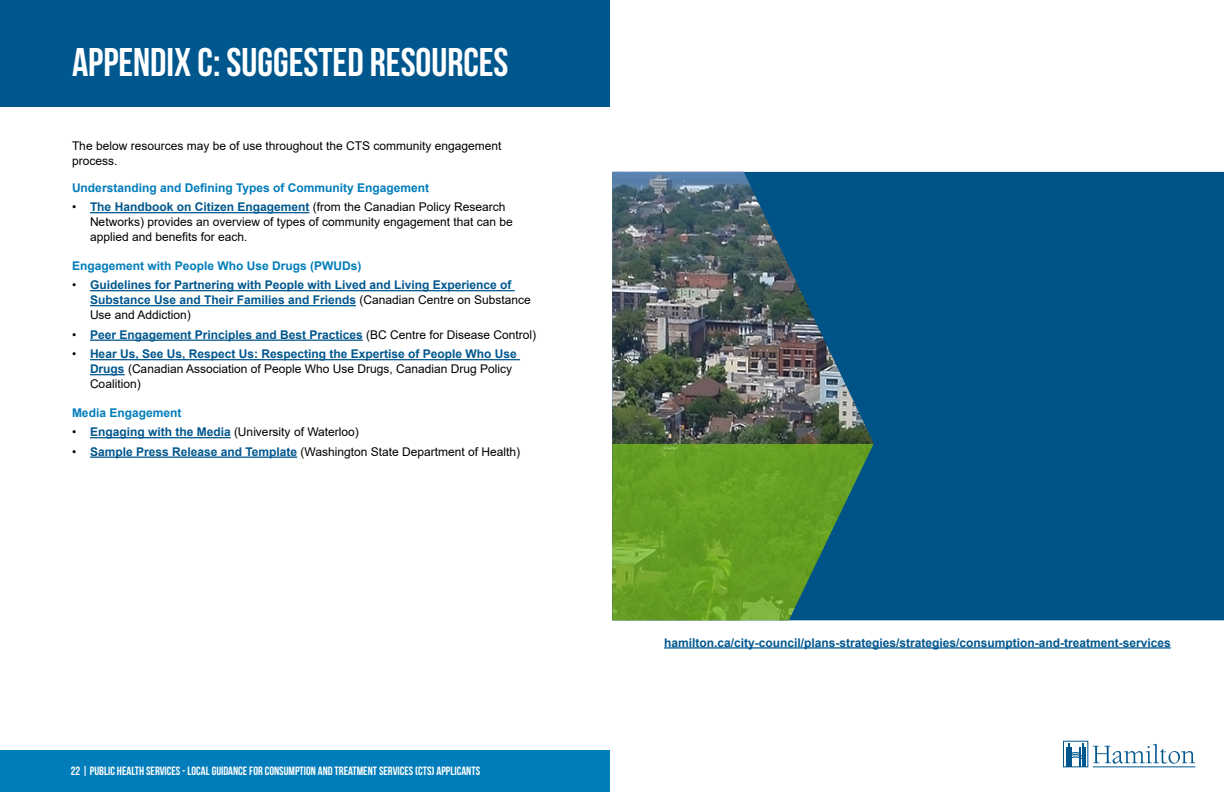
<style>
.page{position:relative;width:1224px;height:792px;background:#fff}
.page>*{position:absolute;margin:0;border:0;box-sizing:border-box;transform-origin:0 0}
.t1{font:40px "Bebas Neue";color:#fff}
.t2{font:12px/15px "Arial";color:#000}
.t3{font:700 12px/15px "Arial";color:#00578e}
.t4{font:12px "Bebas Neue";color:#fff}
.t5{font:700 12px "Arial";color:#007dba}
.s1{font-weight:700;color:#00578e}
.s2{font-weight:400;color:#000}
</style>
<div class="page">
<div style="left:0;top:750px;width:1224px;height:42px;background:#007dba"></div>
<div style="left:0;top:0;width:610px;height:107px;background:#00578e"></div>
<hr style="left:90px;top:212px;width:219px;height:1px;background:#00578e">
<hr style="left:90px;top:290px;width:425px;height:1px;background:#00578e">
<hr style="left:90px;top:305px;width:266px;height:1px;background:#00578e">
<hr style="left:90px;top:340px;width:273px;height:1px;background:#00578e">
<hr style="left:90px;top:359px;width:430px;height:1px;background:#00578e">
<hr style="left:90px;top:374px;width:35px;height:1px;background:#00578e">
<hr style="left:90px;top:437px;width:141px;height:1px;background:#00578e">
<hr style="left:90px;top:457px;width:207px;height:1px;background:#00578e">
<div style="left:611px;top:0;width:613px;height:792px;background:#fff"></div>
<div style="left:874px;top:172px;width:350px;height:448px;background:#005387"></div>
<img style="left:612px;top:172px;width:262px;height:272px">
<svg style="left:612px;top:444px;width:262px;height:176px;background:#569334"></svg>
<div style="left:1063px;top:741px;width:25px;height:26px;border:1px solid #00578d"></div>
<svg style="left:1066px;top:744px;width:19px;height:23px"></svg>
<hr style="left:1093px;top:766px;width:102px;height:1px;background:#00578d">
<svg style="left:1093px;top:744px;width:102px;height:20px"></svg>
<hr style="left:664px;top:647px;width:507px;height:2px;background:#00578e">
<h1 class="t1" style="left:72px;top:40px;width:438px">APPENDIX C: SUGGESTED RESOURCES</h1>
<p class="t2" style="left:72px;top:138px;width:431px">The below resources may be of use throughout the CTS community engagement process.</p>
<p class="t5" style="left:72px;top:179px;width:359px">Understanding and Defining Types of Community Engagement</p>
<p class="t2" style="left:90px;top:200px;width:424px;text-indent:-18px">• <span class="s1">The Handbook on Citizen Engagement</span> (from the Canadian Policy Research<br>Networks) provides an overview of types of community engagement that can be applied and benefits for each.</p>
<p class="t5" style="left:72px;top:257px;width:291px">Engagement with People Who Use Drugs (PWUDs)</p>
<p class="t3" style="left:90px;top:278px;width:442px;text-indent:-18px"><span class="s2">•</span> Guidelines for Partnering with People with Lived and Living Experience of<br>Substance Use and Their Families and Friends <span class="s2">(Canadian Centre on Substance<br>Use and Addiction)</span></p>
<p class="t3" style="left:72px;top:327px;width:466px"><span class="s2">•</span> Peer Engagement Principles and Best Practices <span class="s2">(BC Centre for Disease Control)</span></p>
<p class="t2" style="left:90px;top:347px;width:428px;text-indent:-18px">• <span class="s1">Hear Us, See Us, Respect Us: Respecting the Expertise of People Who Use<br>Drugs</span> (Canadian Association of People Who Use Drugs, Canadian Drug Policy<br>Coalition)</p>
<p class="t5" style="left:72px;top:404px;width:111px">Media Engagement</p>
<p class="t2" style="left:72px;top:425px;width:288px">• <span class="s1">Engaging with the Media</span> (University of Waterloo)</p>
<p class="t2" style="left:72px;top:444px;width:450px">• <span class="s1">Sample Press Release and Template</span> (Washington State Department of Health)</p>
<p class="t4" style="left:182px;top:764px;width:191px">INDIGENO S HEALTH STRATEGY 2022 INTERM REPORT</p>
<p class="t4" style="left:71px;top:765px;width:411px">22 | PUBLIC HEALTH SERVICES - LOCAL GUIDANCE FOR CONSUMPTION AND TREATMENT SERVICES (CTS) APPLICANTS</p>
<p class="t3" style="left:664px;top:635px;width:508px">hamilton.ca/city-council/plans-strategies/strategies/consumption-and-treatment-services</p>
</div>
